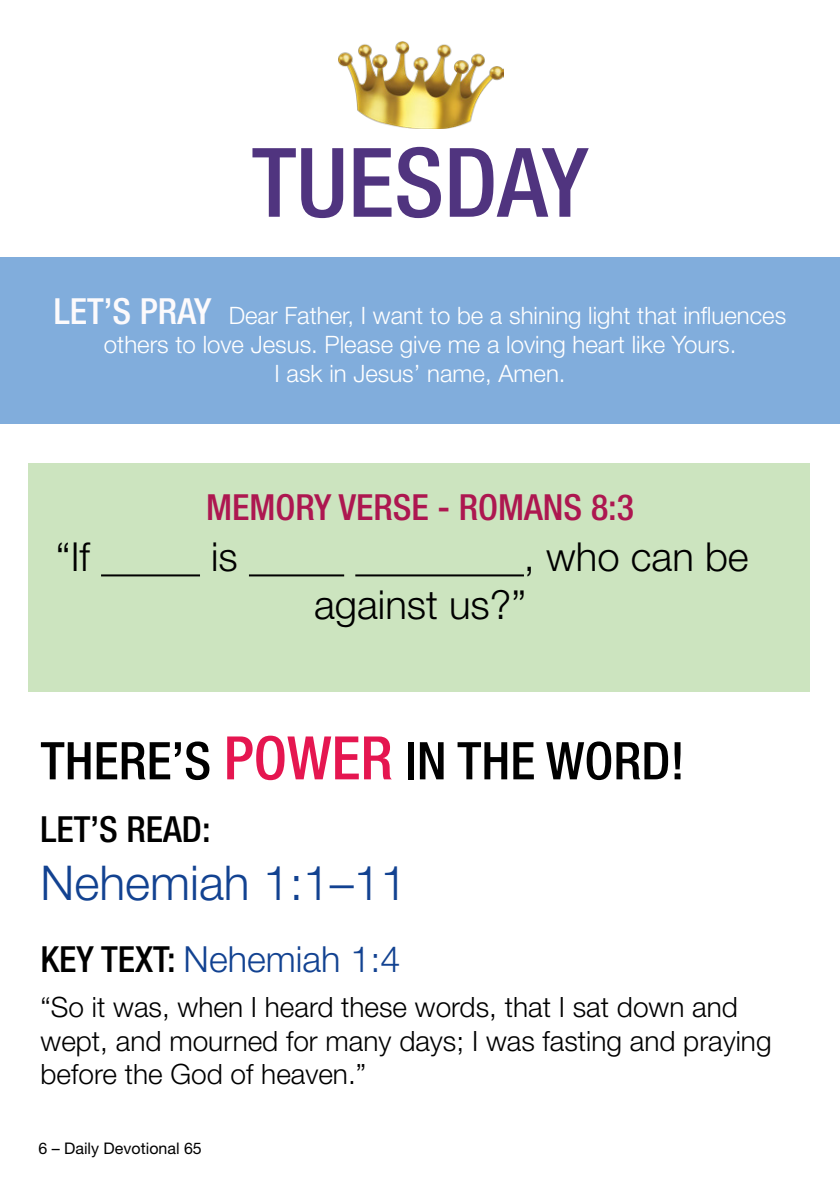
<style>
.page{position:relative;width:840px;height:1191px;background:#fff}
.page>*{position:absolute;margin:0;border:0;box-sizing:border-box;transform-origin:0 0}
.t1{font:500 condensed 96px "Helvetica Neue LT Pro";color:#50347f}
.t2{font:500 condensed 52px "Helvetica Neue LT Pro";color:#000}
.t3{font:300 48px "Helvetica Neue LT Pro";color:#124291}
.t4{font:300 40px/48px "Helvetica Neue LT Pro";color:#000}
.t5{font:500 condensed 36px "Helvetica Neue LT Pro";color:#ad1750}
.t6{font:300 36px "Helvetica Neue LT Pro";color:#124291}
.t7{font:500 condensed 36px "Helvetica Neue LT Pro";color:#000}
.t8{font:300 28px/33.6px "Helvetica Neue LT Pro";color:#000}
.t9{font:300 24px/28.8px "Helvetica Neue LT Pro";color:#fff;text-align:center}
.t10{font:16px "Helvetica Neue LT Pro";color:#000}
.s1{font-weight:500;font-stretch:condensed;font-size:36px;color:#fcfafc}
.s2{font-size:60px;color:#e51650}
.s3{font-weight:500;font-stretch:condensed;color:#000}
</style>
<div class="page">
<div style="left:28px;top:463px;width:781px;height:228px;background:#cce4bf"></div>
<img style="left:338px;top:41px;width:165px;height:87px">
<div style="left:0;top:257px;width:839px;height:166px;background:#81addc"></div>
<hr style="left:101px;top:574px;width:99px;height:2px;background:#000">
<hr style="left:249px;top:574px;width:95px;height:2px;background:#000">
<hr style="left:355px;top:574px;width:168px;height:2px;background:#000">
<p class="t1" style="left:252px;top:125px;width:338px">TUESDAY</p>
<p class="t9" style="left:54px;top:301px;width:733px"><span class="s1">LET’S PRAY</span> Dear Father, I want to be a shining light that influences others to love Jesus. Please give me a loving heart like Yours.</p>
<p class="t9" style="left:274px;top:358px;width:292px">I ask in Jesus’ name, Amen.</p>
<p class="t5" style="left:206px;top:486px;width:429px">MEMORY VERSE - ROMANS 8:3</p>
<p class="t4" style="left:56px;top:532px;width:36px">“If</p>
<p class="t4" style="left:211px;top:532px;width:28px">is</p>
<p class="t4" style="left:314px;top:532px;width:436px;text-indent:210px">, who can be against us?”</p>
<h2 class="t2" style="left:41px;top:730px;width:645px">THERE’S <span class="s2">POWER</span> IN THE WORD!</h2>
<p class="t7" style="left:41px;top:807px;width:171px">LET’S READ:</p>
<p class="t3" style="left:41px;top:853px;width:368px">Nehemiah 1:1–11</p>
<p class="t6" style="left:41px;top:937px;width:361px"><span class="s3">KEY TEXT:</span> Nehemiah 1:4</p>
<p class="t8" style="left:41px;top:989px;width:732px">“So it was, when I heard these words, that I sat down and wept, and mourned for many days; I was fasting and praying before the God of heaven.”</p>
<p class="t10" style="left:38px;top:1138px;width:165px">6 – Daily Devotional 65</p>
</div>
